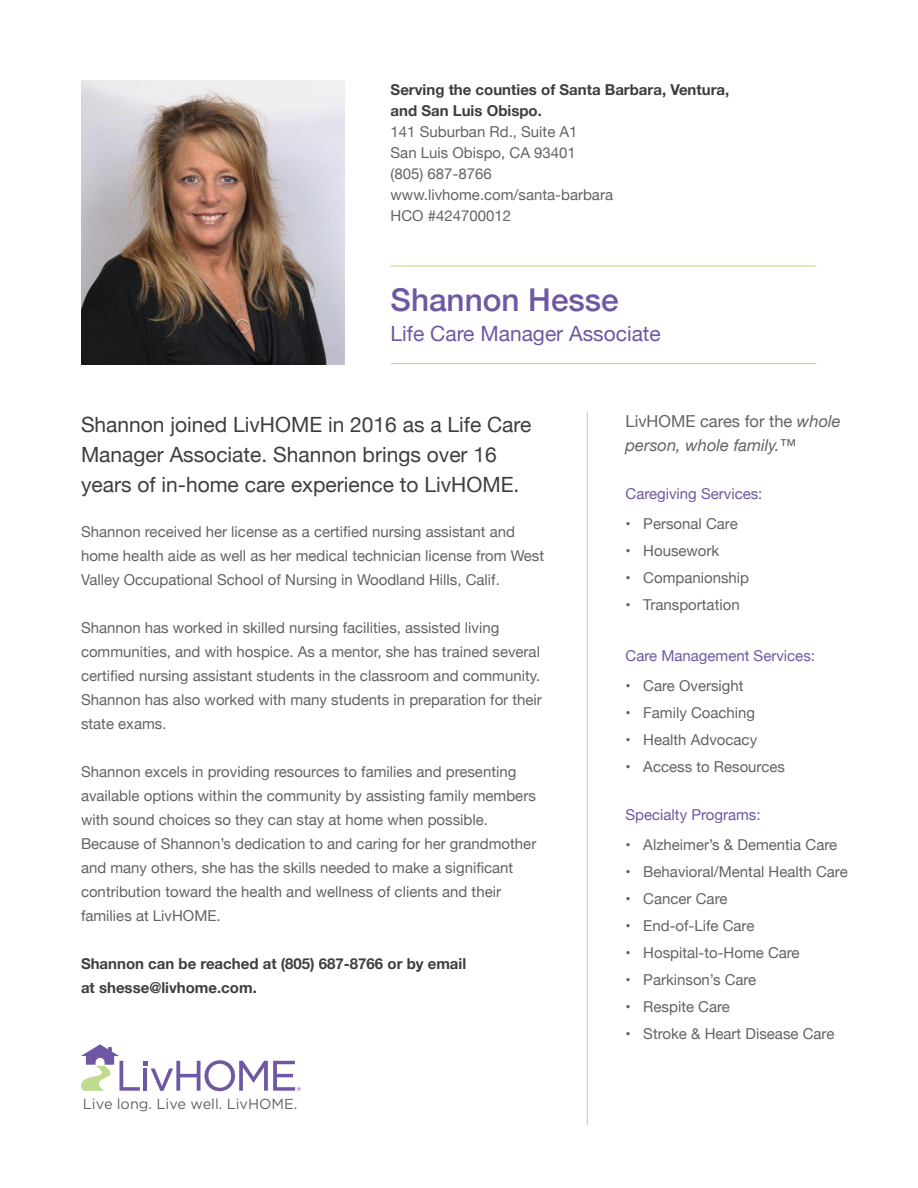
<style>
.page{position:relative;width:918px;height:1188px;background:#fff}
.page>*{position:absolute;margin:0;border:0;box-sizing:border-box;transform-origin:0 0}
.t1{font:500 31.5px "Helvetica Neue";color:#6f57a4}
.t2{font:21px/30px "Helvetica Neue";color:#3e3e3f}
.t3{font:21px "Helvetica Neue";color:#6f57a4}
.t4{font:italic 16.5px/24px "Helvetica Neue";color:#636366}
.t5{font:15px/24px "Helvetica Neue";color:#636366}
.t6{font:700 15px "Helvetica Neue";color:#3e3e3f}
.t7{font:15px "Helvetica Neue";color:#6f57a4}
.t8{font:14.55px "Gotham";color:#636366}
.s1{font-style:normal}
</style>
<div class="page">
<hr style="left:391px;top:363px;width:425px;height:1px;background:#bedb8e">
<hr style="left:391px;top:265px;width:425px;height:2px;background:#bedb8e">
<img style="left:81px;top:81px;width:263px;height:284px">
<svg style="left:81px;top:1044px;width:220px;height:47px"></svg>
<hr style="left:587px;top:412px;width:1px;height:713px;background:#c7c8ca">
<p class="t6" style="left:391px;top:78px;width:340px">Serving the counties of Santa Barbara, Ventura,</p>
<p class="t6" style="left:391px;top:99px;width:153px">and San Luis Obispo.</p>
<p class="t5" style="left:391px;top:121px;width:189px">141 Suburban Rd., Suite A1</p>
<p class="t5" style="left:391px;top:142px;width:187px">San Luis Obispo, CA 93401</p>
<p class="t5" style="left:391px;top:163px;width:103px">(805) 687-8766</p>
<p class="t5" style="left:391px;top:184px;width:224px">www.livhome.com/santa-barbara</p>
<p class="t5" style="left:391px;top:205px;width:122px">HCO #424700012</p>
<p class="t1" style="left:391px;top:275px;width:230px">Shannon Hesse</p>
<p class="t3" style="left:391px;top:318px;width:272px">Life Care Manager Associate</p>
<p class="t2" style="left:81px;top:410px;width:452px">Shannon joined LivHOME in 2016 as a Life Care<br>Manager Associate. Shannon brings over 16 years of in-home care experience to LivHOME.</p>
<p class="t5" style="left:81px;top:520px;width:465px">Shannon received her license as a certified nursing assistant and home health aide as well as her medical technician license from West<br>Valley Occupational School of Nursing in Woodland Hills, Calif.</p>
<p class="t5" style="left:81px;top:616px;width:462px">Shannon has worked in skilled nursing facilities, assisted living communities, and with hospice. As a mentor, she has trained several certified nursing assistant students in the classroom and community.<br>Shannon has also worked with many students in preparation for their state exams.</p>
<p class="t5" style="left:81px;top:760px;width:456px">Shannon excels in providing resources to families and presenting available options within the community by assisting family members with sound choices so they can stay at home when possible.</p>
<p class="t5" style="left:81px;top:832px;width:457px">Because of Shannon’s dedication to and caring for her grandmother and many others, she has the skills needed to make a significant</p>
<p class="t5" style="left:81px;top:880px;width:422px">contribution toward the health and wellness of clients and their</p>
<p class="t5" style="left:81px;top:904px;width:141px">families at LivHOME.</p>
<p class="t6" style="left:81px;top:951px;width:387px">Shannon can be reached at (805) 687-8766 or by email</p>
<p class="t6" style="left:81px;top:975px;width:177px">at shesse@livhome.com.</p>
<p class="t8" style="left:83px;top:1095px;width:216px">Live long. Live well. LivHOME.</p>
<p class="t4" style="left:626px;top:410px;width:217px"><span class="s1">LivHOME cares for the</span> whole person, whole family.<span class="s1">™</span></p>
<p class="t7" style="left:626px;top:483px;width:138px">Caregiving Services:</p>
<p class="t5" style="left:626px;top:513px;width:114px">• Personal Care</p>
<p class="t5" style="left:626px;top:540px;width:95px">• Housework</p>
<p class="t5" style="left:626px;top:567px;width:125px">• Companionship</p>
<p class="t5" style="left:626px;top:594px;width:116px">• Transportation</p>
<p class="t7" style="left:626px;top:645px;width:191px">Care Management Services:</p>
<p class="t5" style="left:626px;top:675px;width:120px">• Care Oversight</p>
<p class="t5" style="left:626px;top:702px;width:131px">• Family Coaching</p>
<p class="t5" style="left:626px;top:729px;width:133px">• Health Advocacy</p>
<p class="t5" style="left:626px;top:756px;width:161px">• Access to Resources</p>
<p class="t7" style="left:626px;top:804px;width:137px">Specialty Programs:</p>
<p class="t5" style="left:626px;top:834px;width:213px">• Alzheimer’s &amp; Dementia Care</p>
<p class="t5" style="left:626px;top:861px;width:224px">• Behavioral/Mental Health Care</p>
<p class="t5" style="left:626px;top:888px;width:103px">• Cancer Care</p>
<p class="t5" style="left:626px;top:915px;width:130px">• End-of-Life Care</p>
<p class="t5" style="left:626px;top:942px;width:176px">• Hospital-to-Home Care</p>
<p class="t5" style="left:626px;top:969px;width:132px">• Parkinson’s Care</p>
<p class="t5" style="left:626px;top:996px;width:106px">• Respite Care</p>
<p class="t5" style="left:626px;top:1023px;width:210px">• Stroke &amp; Heart Disease Care</p>
</div>
